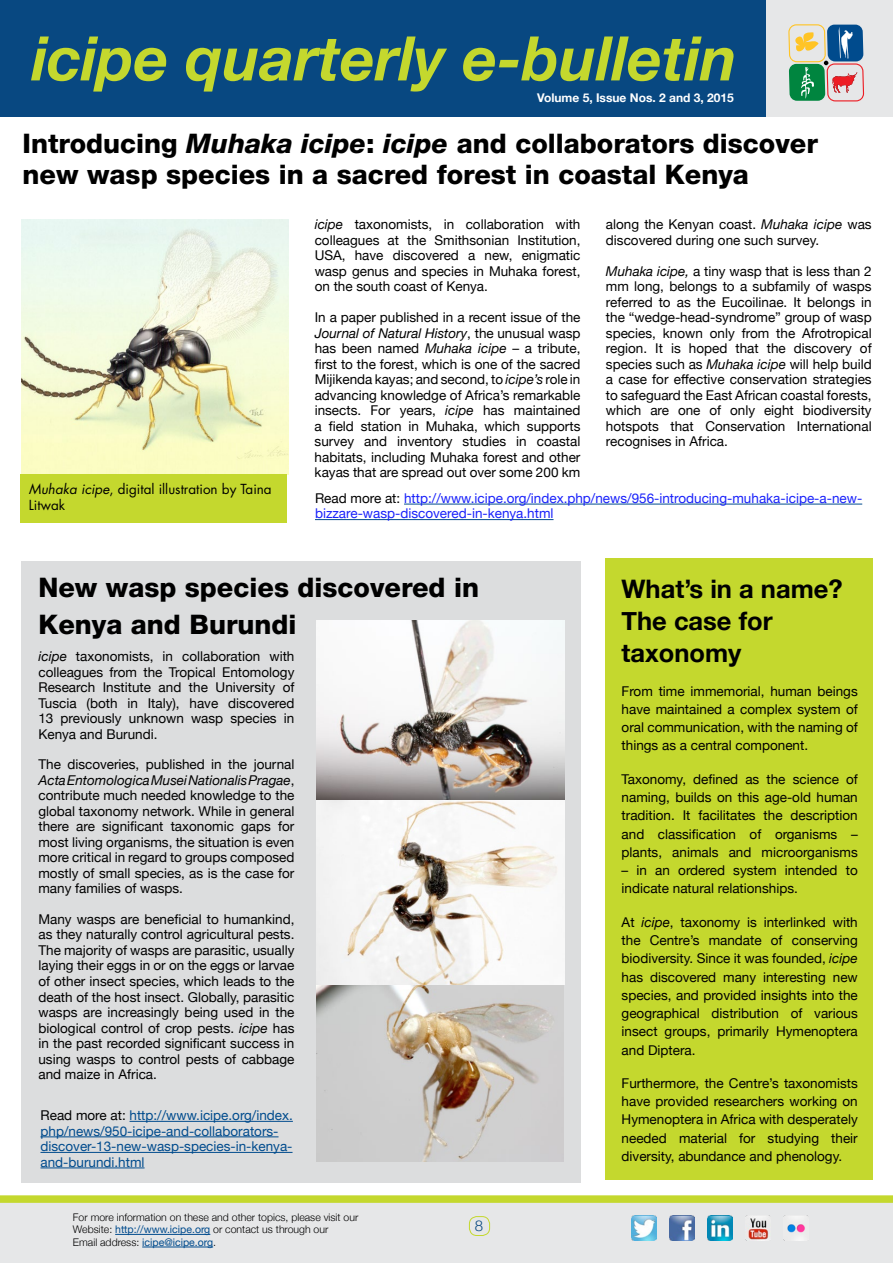
<style>
.page{position:relative;width:893px;height:1263px;background:#fff}
.page>*{position:absolute;margin:0;border:0;box-sizing:border-box;transform-origin:0 0}
.t1{font:italic 700 61.5px "Helvetica Neue";color:#c4d82e}
.t2{font:800 27px/37px "Helvetica Neue LT Std";color:#000}
.t3{font:700 25.5px/32.1px "Helvetica Neue";color:#000}
.t4{font:300 15px "Helvetica Neue";color:#084881}
.t5{font:13.5px/15.6px "Helvetica Neue";color:#000;text-align:justify}
.t6{font:13.5px/15.5px "Helvetica Neue";color:#004b8d}
.t7{font:13.5px/15.6px "Helvetica Neue";color:#1922fb}
.t8{font:13.5px/16.2px "Futura Std";color:#000}
.t9{font:700 12px "Helvetica Neue";color:#fff}
.t10{font:300 10.5px/12.6px "Helvetica Neue";color:#000}
.s1{font-style:italic}
.s2{color:#000}
.s3{font-weight:400;color:#004b8d}
</style>
<div class="page">
<div style="left:756px;top:0;width:137px;height:117px;background:#e6e7e8"></div>
<div style="left:0;top:0;width:765px;height:117px;background:#084881"></div>
<svg style="left:788px;top:24px;width:76px;height:77px"></svg>
<div style="left:0;top:1202px;width:893px;height:61px;background:#e6e7e8"></div>
<hr style="left:115px;top:1234px;width:95px;height:1px;background:#004b8d">
<hr style="left:142px;top:1247px;width:71px;height:1px;background:#004b8d">
<div style="left:0;top:1195px;width:893px;height:8px;background:#c4d82e"></div>
<div style="left:469px;top:1216px;width:21px;height:20px;border:1px solid #c4d82e;border-radius:7px"></div>
<img style="left:669px;top:1215px;width:26px;height:26px">
<img style="left:783px;top:1215px;width:25px;height:26px">
<img style="left:707px;top:1215px;width:26px;height:26px">
<img style="left:745px;top:1215px;width:25px;height:26px">
<img style="left:631px;top:1215px;width:26px;height:26px">
<div style="left:21px;top:561px;width:559px;height:622px;background:#dcddde"></div>
<img style="left:21px;top:220px;width:267px;height:255px">
<div style="left:20px;top:474px;width:267px;height:49px;background:#c4d82e"></div>
<div style="left:605px;top:558px;width:268px;height:622px;background:#c4d82e"></div>
<img style="left:317px;top:621px;width:247px;height:540px">
<hr style="left:404px;top:504px;width:458px;height:1px;background:#004b8d">
<hr style="left:315px;top:519px;width:239px;height:1px;background:#004b8d">
<hr style="left:130px;top:1121px;width:163px;height:1px;background:#004b8d">
<hr style="left:40px;top:1136px;width:239px;height:1px;background:#004b8d">
<hr style="left:40px;top:1152px;width:253px;height:1px;background:#004b8d">
<hr style="left:40px;top:1167px;width:105px;height:1px;background:#004b8d">
<h1 class="t1" style="left:32px;top:10px;width:707px">icipe quarterly e-bulletin</h1>
<p class="t9" style="left:537px;top:88px;width:198px">Volume 5, Issue Nos. 2 and 3, 2015</p>
<h2 class="t2" style="left:23px;top:128px;width:797px;line-height:31px">Introducing <span class="s1">Muhaka icipe</span>: <span class="s1">icipe</span> and collaborators discover new wasp species in a sacred forest in coastal Kenya</h2>
<p class="t8" style="left:29px;top:481px;width:244px"><span class="s1">Muhaka icipe</span>, digital illustration by Taina<br>Litwak</p>
<p class="t5" style="left:315px;top:217px;width:267px"><span class="s1">icipe</span> taxonomists, in collaboration with colleagues at the Smithsonian Institution, USA, have discovered a new, enigmatic wasp genus and species in Muhaka forest, on the south coast of Kenya.</p>
<p class="t5" style="left:315px;top:310px;width:267px">In a paper published in a recent issue of the <span class="s1">Journal of Natural History</span>, the unusual wasp has been named <span class="s1">Muhaka icipe</span> – a tribute, first to the forest, which is one of the sacred Mijikenda kayas; and second, to <span class="s1">icipe’s</span> role in advancing knowledge of Africa’s remarkable insects. For years, <span class="s1">icipe</span> has maintained a field station in Muhaka, which supports survey and inventory studies in coastal habitats, including Muhaka forest and other kayas that are spread out over some 200 km</p>
<p class="t5" style="left:606px;top:217px;width:267px">along the Kenyan coast. <span class="s1">Muhaka icipe</span> was discovered during one such survey.</p>
<p class="t5" style="left:606px;top:264px;width:267px"><span class="s1">Muhaka icipe,</span> a tiny wasp that is less than 2 mm long, belongs to a subfamily of wasps referred to as the Eucoilinae. It belongs in the “wedge-head-syndrome” group of wasp species, known only from the Afrotropical region. It is hoped that the discovery of species such as <span class="s1">Muhaka icipe</span> will help build a case for effective conservation strategies to safeguard the East African coastal forests, which are one of only eight biodiversity hotspots that Conservation International recognises in Africa.</p>
<p class="t7" style="left:315px;top:491px;width:549px"><span class="s2">Read more at:</span> http://www.icipe.org/index.php/news/956-introducing-muhaka-icipe-a-new&shy;bizzare-wasp-discovered-in-kenya.html</p>
<h2 class="t2" style="left:38px;top:568px;width:442px">New wasp species discovered in<br>Kenya and Burundi</h2>
<h3 class="t3" style="left:622px;top:573px;width:222px">What’s in a name?<br>The case for taxonomy</h3>
<p class="t5" style="left:622px;top:682px;width:238px;line-height:18.3px">From time immemorial, human beings have maintained a complex system of oral communication, with the naming of things as a central component.</p>
<p class="t5" style="left:622px;top:770px;width:238px;line-height:18.3px">Taxonomy, defined as the science of naming, builds on this age-old human tradition. It facilitates the description and classification of organisms – plants, animals and microorganisms</p>
<p class="t5" style="left:622px;top:862px;width:238px;line-height:18.3px">– in an ordered system intended to indicate natural relationships.</p>
<p class="t5" style="left:622px;top:913px;width:238px;line-height:18.3px">At <span class="s1">icipe</span>, taxonomy is interlinked with the Centre’s mandate of conserving biodiversity. Since it was founded, <span class="s1">icipe </span>has discovered many interesting new species, and provided insights into the geographical distribution of various insect groups, primarily Hymenoptera and Diptera.</p>
<p class="t5" style="left:622px;top:1075px;width:238px;line-height:18.3px">Furthermore, the Centre’s taxonomists have provided researchers working on Hymenoptera in Africa with desperately needed material for studying their diversity, abundance and phenology.</p>
<p class="t5" style="left:38px;top:649px;width:257px"><span class="s1">icipe</span> taxonomists, in collaboration with colleagues from the Tropical Entomology Research Institute and the University of Tuscia (both in Italy), have discovered 13 previously unknown wasp species in Kenya and Burundi.</p>
<p class="t5" style="left:38px;top:757px;width:257px">The discoveries, published in the journal <span class="s1">Acta Entomologica Musei Nationalis Pragae</span>, contribute much needed knowledge to the global taxonomy network. While in general there are significant taxonomic gaps for most living organisms, the situation is even more critical in regard to groups composed mostly of small species, as is the case for many families of wasps.</p>
<p class="t5" style="left:38px;top:912px;width:257px">Many wasps are beneficial to humankind, as they naturally control agricultural pests.<br>The majority of wasps are parasitic, usually laying their eggs in or on the eggs or larvae of other insect species, which leads to the death of the host insect. Globally, parasitic wasps are increasingly being used in the biological control of crop pests. <span class="s1">icipe</span> has in the past recorded significant success in using wasps to control pests of cabbage and maize in Africa.</p>
<p class="t6" style="left:40px;top:1108px;width:254px"><span class="s2">Read more at:</span> http://www.icipe.org/index. php/news/950-icipe-and-collaborators&shy;discover-13-new-wasp-species-in-kenya&shy;and-burundi.html</p>
<p class="t10" style="left:73px;top:1210px;width:287px">For more information on these and other topics, please visit our<br>Website: <span class="s3">http://www.icipe.org</span> or contact us through our<br>Email address: <span class="s3">icipe@icipe.org</span>.</p>
<p class="t4" style="left:475px;top:1213px;width:10px">8</p>
</div>
